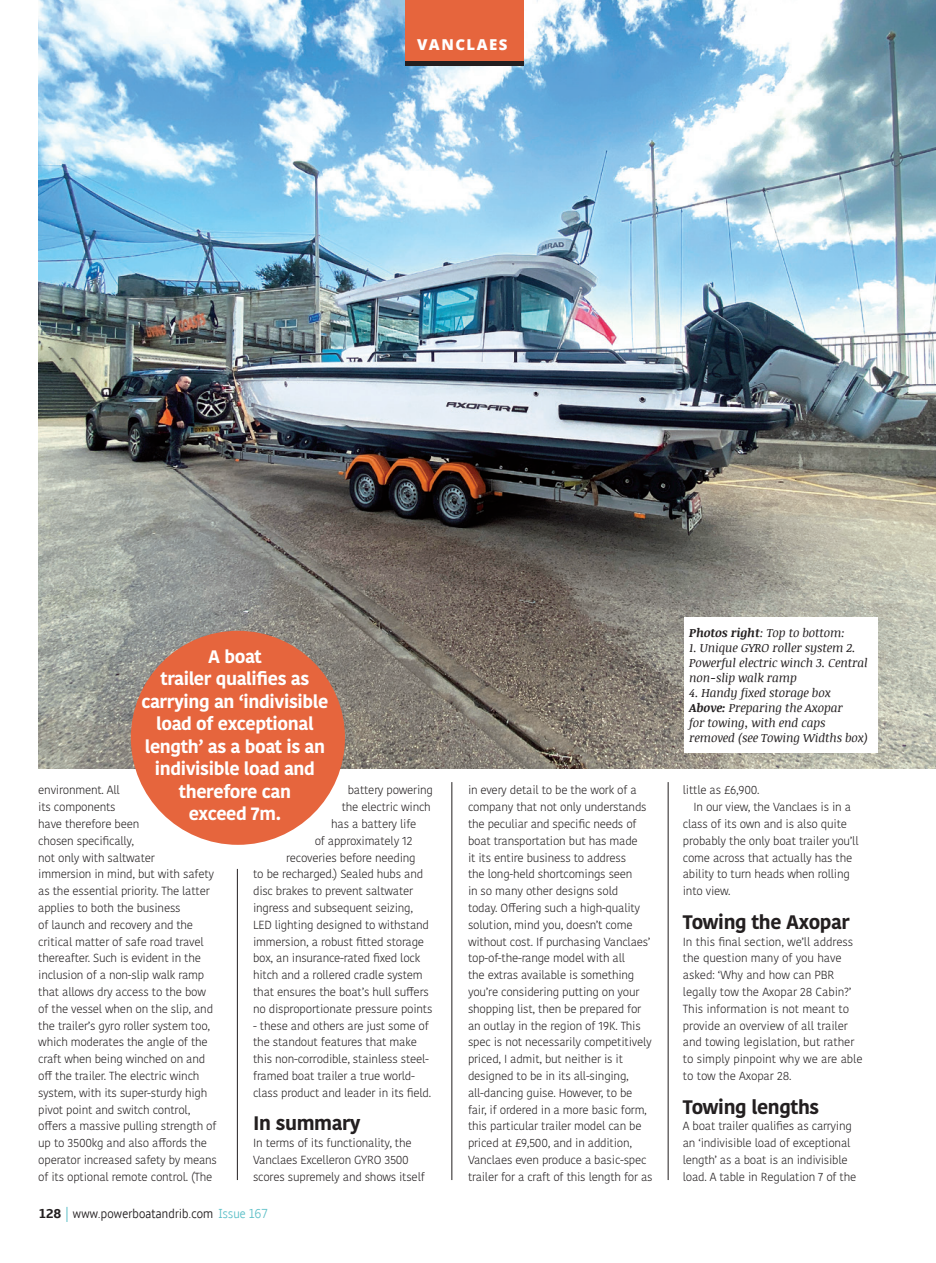
<style>
.page{position:relative;width:936px;height:1263px;background:#fff}
.page>*{position:absolute;margin:0;border:0;box-sizing:border-box;transform-origin:0 0}
.New_RIB_Main_Text{font:700 19.5px "Kohinoor Bangla";letter-spacing:-.02em;color:#231f20}
.New_RIB_Main_Text-2{font:700 18px/22.5px "Kohinoor Bangla";letter-spacing:-.02em;color:#fff;text-align:center}
.New_RIB_Main_Text-3{font:800 15px "Open Sans";letter-spacing:.1em;color:#fff}
.New_RIB_Main_Text-4{font:300 condensed 13.5px "Amble";letter-spacing:-.03em;color:#231f20}
.t1{font:italic 12px/15px "Noticia Text";letter-spacing:-.01em;color:#231f20}
.New_RIB_Main_Text-5{font:300 11.7px/16.8px "Kohinoor Bangla";letter-spacing:-.02em;color:#231f20}
.s1{font-weight:700;font-stretch:normal}
.s2{color:#5ec0c8}
.s3{font-weight:700}
</style>
<div class="page">
<img style="left:38px;top:0;width:897px;height:768px">
<hr style="left:237px;top:869px;width:1px;height:311px;background:#231f20">
<hr style="left:451px;top:782px;width:1px;height:398px;background:#231f20">
<hr style="left:667px;top:782px;width:1px;height:398px;background:#231f20">
<div style="left:131px;top:631px;width:214px;height:214px;background:#e6653d;border-radius:50%"></div>
<div style="left:405px;top:0;width:118px;height:66px;background:#e6653d"></div>
<hr style="left:405px;top:62px;width:118px;height:4px;background:#231f20">
<svg style="left:67px;top:1207px;width:1px;height:15px"></svg>
<div style="left:683px;top:617px;width:194px;height:136px;background:#fff"></div>
<p class="New_RIB_Main_Text-3" style="left:417px;top:34px;width:92px">VANCLAES</p>
<p class="New_RIB_Main_Text-2" style="left:208px;top:644px;width:55px">A boat</p>
<p class="New_RIB_Main_Text-2" style="left:141px;top:667px;width:188px">trailer qualifies as carrying an ‘indivisible load of exceptional length’ as a boat is an indivisible load and therefore can</p>
<p class="New_RIB_Main_Text-2" style="left:189px;top:802px;width:94px">exceed 7m.</p>
<p class="New_RIB_Main_Text-5" style="left:38px;top:782px;width:180px">environment. All<br>its components<br>have therefore been<br>chosen specifically,<br>not only with saltwater<br>immersion in mind, but with safety as the essential priority. The latter applies to both the business<br>of launch and recovery and the critical matter of safe road travel thereafter. Such is evident in the inclusion of a non-slip walk ramp that allows dry access to the bow of the vessel when on the slip, and the trailer’s gyro roller system too, which moderates the angle of the craft when being winched on and off the trailer. The electric winch system, with its super-sturdy high pivot point and switch control, offers a massive pulling strength of up to 3500kg and also affords the operator increased safety by means of its optional remote control. (The</p>
<p class="New_RIB_Main_Text-5" style="left:347px;top:782px;width:87px">battery powering</p>
<p class="New_RIB_Main_Text-5" style="left:341px;top:798px;width:91px">the electric winch</p>
<p class="New_RIB_Main_Text-5" style="left:331px;top:815px;width:87px">has a battery life</p>
<p class="New_RIB_Main_Text-5" style="left:314px;top:832px;width:99px">of approximately 12</p>
<p class="New_RIB_Main_Text-5" style="left:286px;top:849px;width:131px">recoveries before needing</p>
<p class="New_RIB_Main_Text-5" style="left:253px;top:866px;width:171px">to be recharged.) Sealed hubs and</p>
<p class="New_RIB_Main_Text-5" style="left:253px;top:882px;width:162px">disc brakes to prevent saltwater</p>
<p class="New_RIB_Main_Text-5" style="left:253px;top:899px;width:161px">ingress and subsequent seizing,</p>
<p class="New_RIB_Main_Text-5" style="left:253px;top:916px;width:177px">LED lighting designed to withstand</p>
<p class="New_RIB_Main_Text-5" style="left:253px;top:933px;width:172px">immersion, a robust fitted storage</p>
<p class="New_RIB_Main_Text-5" style="left:253px;top:950px;width:169px">box, an insurance-rated fixed lock</p>
<p class="New_RIB_Main_Text-5" style="left:253px;top:966px;width:171px">hitch and a rollered cradle system</p>
<p class="New_RIB_Main_Text-5" style="left:253px;top:983px;width:177px">that ensures the boat’s hull suffers</p>
<p class="New_RIB_Main_Text-5" style="left:253px;top:1000px;width:181px">no disproportionate pressure points</p>
<p class="New_RIB_Main_Text-5" style="left:253px;top:1017px;width:179px">- these and others are just some of the standout features that make this non-corrodible, stainless steel&shy;framed boat trailer a true world&shy;class product and leader in its field.</p>
<p class="New_RIB_Main_Text" style="left:253px;top:1106px;width:109px">In summary</p>
<p class="New_RIB_Main_Text-5" style="left:253px;top:1134px;width:173px">In terms of its functionality, the<br>Vanclaes Excelleron GYRO 3500 scores supremely and shows itself</p>
<p class="New_RIB_Main_Text-4" style="left:38px;top:1206px;width:231px"><span class="s1">128</span> www.powerboatandrib.com <span class="s2">Issue 167</span></p>
<p class="t1" style="left:689px;top:625px;width:157px"><span class="s3">Photos right</span>: Top to bottom:</p>
<p class="t1" style="left:689px;top:640px;width:180px">1. Unique GYRO roller system 2.<br>Powerful electric winch 3. Central non-slip walk ramp</p>
<p class="t1" style="left:689px;top:685px;width:143px">4. Handy fixed storage box</p>
<p class="t1" style="left:689px;top:700px;width:155px"><span class="s3">Above:</span> Preparing the Axopar</p>
<p class="t1" style="left:689px;top:715px;width:180px">for towing, with end caps removed (see Towing Widths box)</p>
<p class="New_RIB_Main_Text-5" style="left:468px;top:782px;width:186px">in every detail to be the work of a company that not only understands the peculiar and specific needs of boat transportation but has made<br>it its entire business to address<br>the long-held shortcomings seen<br>in so many other designs sold<br>today. Offering such a high-quality solution, mind you, doesn’t come without cost. If purchasing Vanclaes’ top-of-the-range model with all<br>the extras available is something you’re considering putting on your shopping list, then be prepared for an outlay in the region of 19K. This spec is not necessarily competitively priced, I admit, but neither is it designed to be in its all-singing, all-dancing guise. However, to be fair, if ordered in a more basic form, this particular trailer model can be priced at £9,500, and in addition, Vanclaes even produce a basic-spec trailer for a craft of this length for as</p>
<p class="New_RIB_Main_Text-5" style="left:682px;top:782px;width:78px">little as £6,900.</p>
<p class="New_RIB_Main_Text-5" style="left:682px;top:798px;width:177px;text-indent:11px">In our view, the Vanclaes is in a class of its own and is also quite probably the only boat trailer you’ll come across that actually has the ability to turn heads when rolling into view.</p>
<p class="New_RIB_Main_Text" style="left:682px;top:905px;width:168px">Towing the Axopar</p>
<p class="New_RIB_Main_Text-5" style="left:682px;top:933px;width:181px">In this final section, we’ll address the question many of you have asked: ‘Why and how can PBR legally tow the Axopar 28 Cabin?’<br>This information is not meant to provide an overview of all trailer and towing legislation, but rather to simply pinpoint why we are able to tow the Axopar 28.</p>
<p class="New_RIB_Main_Text" style="left:682px;top:1089px;width:138px">Towing lengths</p>
<p class="New_RIB_Main_Text-5" style="left:682px;top:1118px;width:175px">A boat trailer qualifies as carrying an ‘indivisible load of exceptional length’ as a boat is an indivisible load. A table in Regulation 7 of the</p>
</div>
